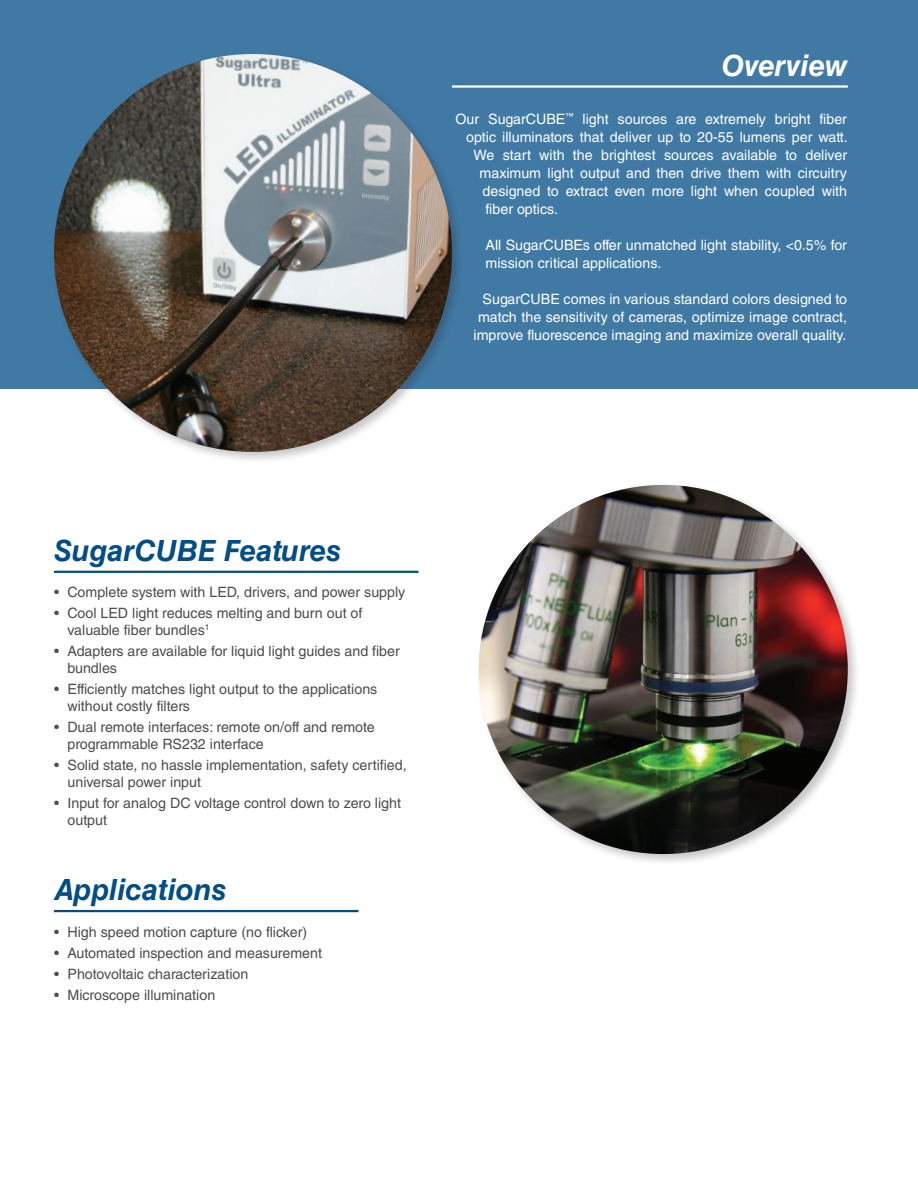
<style>
.page{position:relative;width:918px;height:1188px;background:#fff}
.page>*{position:absolute;margin:0;border:0;box-sizing:border-box;transform-origin:0 0}
.t1{font:italic 700 29.25px "Helvetica LT Std";color:#014d86}
.t2{font:italic 700 29.25px "Helvetica LT Std";color:#fff}
.Bullet_Tab{font:14.25px/17.1px "Helvetica LT Std";color:#4b4c4d}
.t3{font:14.25px/18px "Helvetica LT Std";color:#fff}
</style>
<div class="page">
<div style="left:0;top:0;width:918px;height:389px;background:#4079a4"></div>
<hr style="left:54px;top:571px;width:364px;height:2px;background:#014d86">
<hr style="left:452px;top:85px;width:396px;height:3px;background:#fff">
<div style="left:476px;top:482px;width:384px;height:384px;background:#231f20;opacity:.25"></div>
<img style="left:479px;top:485px;width:369px;height:369px;border-radius:185px">
<hr style="left:54px;top:910px;width:305px;height:2px;background:#014d86">
<div style="left:51px;top:51px;width:414px;height:414px;background:#231f20;opacity:.25"></div>
<img style="left:54px;top:54px;width:398px;height:398px;border-radius:199px">
<p class="t2" style="left:722px;top:48px;width:128px">Overview</p>
<p class="t3" style="left:456px;top:110px;width:393px">Our SugarCUBE<sup>™</sup> light sources are extremely bright fiber</p>
<p class="t3" style="left:466px;top:128px;width:383px">optic illuminators that deliver up to 20-55 lumens per watt.</p>
<p class="t3" style="left:474px;top:146px;width:375px">We start with the brightest sources available to deliver</p>
<p class="t3" style="left:480px;top:164px;width:369px">maximum light output and then drive them with circuitry</p>
<p class="t3" style="left:483px;top:182px;width:366px">designed to extract even more light when coupled with</p>
<p class="t3" style="left:486px;top:200px;width:74px">fiber optics.</p>
<p class="t3" style="left:486px;top:236px;width:363px">All SugarCUBEs offer unmatched light stability, &lt;0.5% for mission critical applications.</p>
<p class="t3" style="left:474px;top:290px;width:375px;text-align:right">SugarCUBE comes in various standard colors designed to match the sensitivity of cameras, optimize image contract, improve fluorescence imaging and maximize overall quality.</p>
<p class="t1" style="left:54px;top:533px;width:288px">SugarCUBE Features</p>
<p class="Bullet_Tab" style="left:54px;top:583px;width:353px">• Complete system with LED, drivers, and power supply</p>
<p class="Bullet_Tab" style="left:54px;top:604px;width:310px">• Cool LED light reduces melting and burn out of</p>
<p class="Bullet_Tab" style="left:67px;top:621px;width:144px">valuable fiber bundles<sup>1</sup></p>
<p class="Bullet_Tab" style="left:67px;top:642px;width:334px;text-indent:-13px">• Adapters are available for liquid light guides and fiber bundles</p>
<p class="Bullet_Tab" style="left:67px;top:680px;width:311px;text-indent:-13px">• Efficiently matches light output to the applications without costly filters</p>
<p class="Bullet_Tab" style="left:67px;top:718px;width:309px;text-indent:-13px">• Dual remote interfaces: remote on/off and remote programmable RS232 interface</p>
<p class="Bullet_Tab" style="left:67px;top:756px;width:341px;text-indent:-13px">• Solid state, no hassle implementation, safety certified, universal power input</p>
<p class="Bullet_Tab" style="left:67px;top:795px;width:335px;text-indent:-13px">• Input for analog DC voltage control down to zero light output</p>
<p class="t1" style="left:54px;top:872px;width:174px">Applications</p>
<p class="Bullet_Tab" style="left:54px;top:923px;width:255px">• High speed motion capture (no flicker)</p>
<p class="Bullet_Tab" style="left:54px;top:944px;width:270px">• Automated inspection and measurement</p>
<p class="Bullet_Tab" style="left:54px;top:965px;width:196px">• Photovoltaic characterization</p>
<p class="Bullet_Tab" style="left:54px;top:986px;width:163px">• Microscope illumination</p>
</div>
